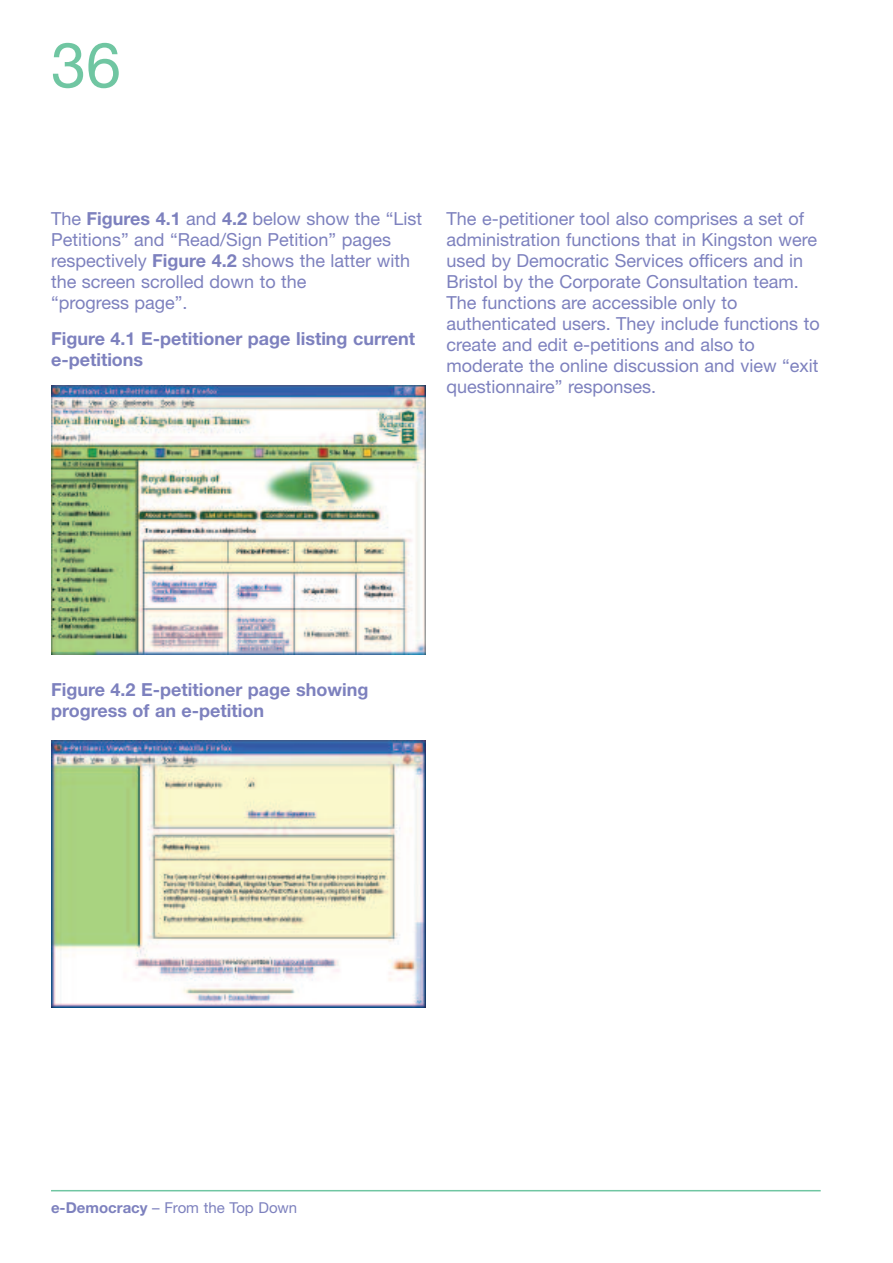
<style>
.page{position:relative;width:893px;height:1263px;background:#fff}
.page>*{position:absolute;margin:0;border:0;box-sizing:border-box;transform-origin:0 0}
.t1{font:63px "Helvetica Neue";color:#70c6a2}
.t2{font:18px/21px "Helvetica Neue";color:#7d81be}
.t3{font:700 18px/21px "Helvetica Neue";color:#7d81be}
.t4{font:15px "Helvetica Neue";color:#7d81be}
.s1{font-weight:700}
</style>
<div class="page">
<hr style="left:51px;top:1190px;width:770px;height:1px;background:#70c6a2">
<img style="left:51px;top:386px;width:374px;height:269px">
<img style="left:51px;top:740px;width:374px;height:268px">
<h1 class="t1" style="left:51px;top:43px;width:72px">36</h1>
<p class="t2" style="left:51px;top:210px;width:373px">The <span class="s1">Figures 4.1</span> and <span class="s1">4.2</span> below show the “List Petitions” and “Read/Sign Petition” pages respectively <span class="s1">Figure 4.2</span> shows the latter with the screen scrolled down to the<br>“progress page”.</p>
<p class="t3" style="left:51px;top:330px;width:366px">Figure 4.1 E-petitioner page listing current e-petitions</p>
<p class="t2" style="left:446px;top:210px;width:375px">The e-petitioner tool also comprises a set of administration functions that in Kingston were used by Democratic Services officers and in Bristol by the Corporate Consultation team.<br>The functions are accessible only to authenticated users. They include functions to create and edit e-petitions and also to moderate the online discussion and view “exit questionnaire” responses.</p>
<p class="t3" style="left:51px;top:681px;width:319px">Figure 4.2 E-petitioner page showing progress of an e-petition</p>
<p class="t4" style="left:51px;top:1202px;width:248px"><span class="s1">e-Democracy</span> – From the Top Down</p>
</div>
